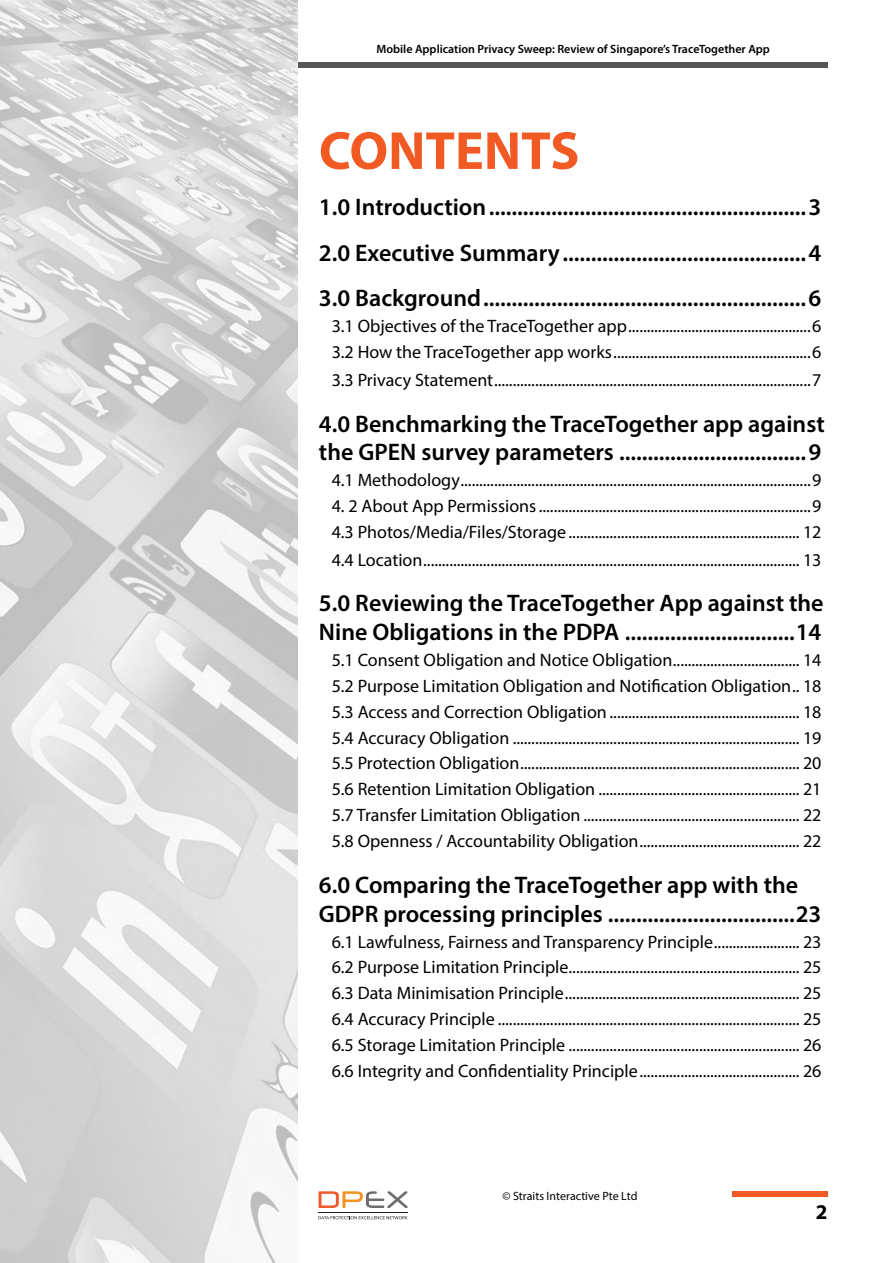
<style>
.page{position:relative;width:893px;height:1263px;background:#fff}
.page>*{position:absolute;margin:0;border:0;box-sizing:border-box;transform-origin:0 0}
.t1{font:700 54px "Myriad Pro";color:#f15a22}
.t2{font:600 24px/28.8px "Myriad Pro";color:#000}
.t3{font:700 21px "Myriad Pro";color:#000}
.t4{font:18px/25.8px "Myriad Pro";color:#000}
.t5{font:600 12px "Myriad Pro";color:#000}
.t6{font:12px "Myriad Pro";color:#000}
</style>
<div class="page">
<div style="left:298px;top:63px;width:529px;height:5px;background:#565659"></div>
<div style="left:732px;top:1191px;width:95px;height:6px;background:#f15a22"></div>
<svg style="left:319px;top:1191px;width:89px;height:17px"></svg>
<hr style="left:318px;top:1212px;width:90px;height:1px;background:#241f21">
<svg style="left:318px;top:1216px;width:90px;height:3px"></svg>
<img style="left:0;top:0;width:298px;height:1263px">
<p class="t5" style="left:376px;top:42px;width:395px">Mobile Application Privacy Sweep: Review of Singapore’s TraceTogether App</p>
<h1 class="t1" style="left:319px;top:116px;width:262px">CONTENTS</h1>
<p class="t2" style="left:319px;top:183px;width:504px;line-height:45.8px;text-align:justify">1.0 Introduction........................................................3<br>2.0 Executive Summary...........................................4<br>3.0 Background.........................................................6</p>
<p class="t4" style="left:332px;top:313px;width:491px">3.1 Objectives of the TraceTogether app.................................................6<br>3.2 How the TraceTogether app works.....................................................6</p>
<p class="t4" style="left:332px;top:366px;width:491px">3.3 Privacy Statement.....................................................................................7</p>
<h2 class="t2" style="left:319px;top:408px;width:507px">4.0 Benchmarking the TraceTogether app against the GPEN survey parameters .................................9</h2>
<p class="t4" style="left:332px;top:467px;width:491px">4.1 Methodology..............................................................................................9</p>
<p class="t4" style="left:332px;top:493px;width:491px">4. 2 About App Permissions.........................................................................9<br>4.3 Photos/Media/Files/Storage .............................................................. 12</p>
<p class="t4" style="left:332px;top:546px;width:491px">4.4 Location..................................................................................................... 13</p>
<h2 class="t2" style="left:319px;top:588px;width:506px">5.0 Reviewing the TraceTogether App against the<br>Nine Obligations in the PDPA ..............................14</h2>
<p class="t4" style="left:332px;top:647px;width:491px;text-align:justify">5.1 Consent Obligation and Notice Obligation.................................. 14<br>5.2 Purpose Limitation Obligation and Notification Obligation.. 18<br>5.3 Access and Correction Obligation ................................................... 18<br>5.4 Accuracy Obligation ............................................................................. 19<br>5.5 Protection Obligation........................................................................... 20<br>5.6 Retention Limitation Obligation ...................................................... 21<br>5.7 Transfer Limitation Obligation .......................................................... 22<br>5.8 Openness / Accountability Obligation........................................... 22</p>
<h2 class="t2" style="left:319px;top:870px;width:504px">6.0 Comparing the TraceTogether app with the<br>GDPR processing principles .................................23</h2>
<p class="t4" style="left:332px;top:928px;width:491px;text-align:justify">6.1 Lawfulness, Fairness and Transparency Principle....................... 23<br>6.2 Purpose Limitation Principle.............................................................. 25<br>6.3 Data Minimisation Principle............................................................... 25<br>6.4 Accuracy Principle ................................................................................. 25<br>6.5 Storage Limitation Principle .............................................................. 26<br>6.6 Integrity and Confidentiality Principle........................................... 26</p>
<p class="t6" style="left:502px;top:1189px;width:137px">© Straits Interactive Pte Ltd</p>
<p class="t3" style="left:816px;top:1198px;width:13px">2</p>
</div>
